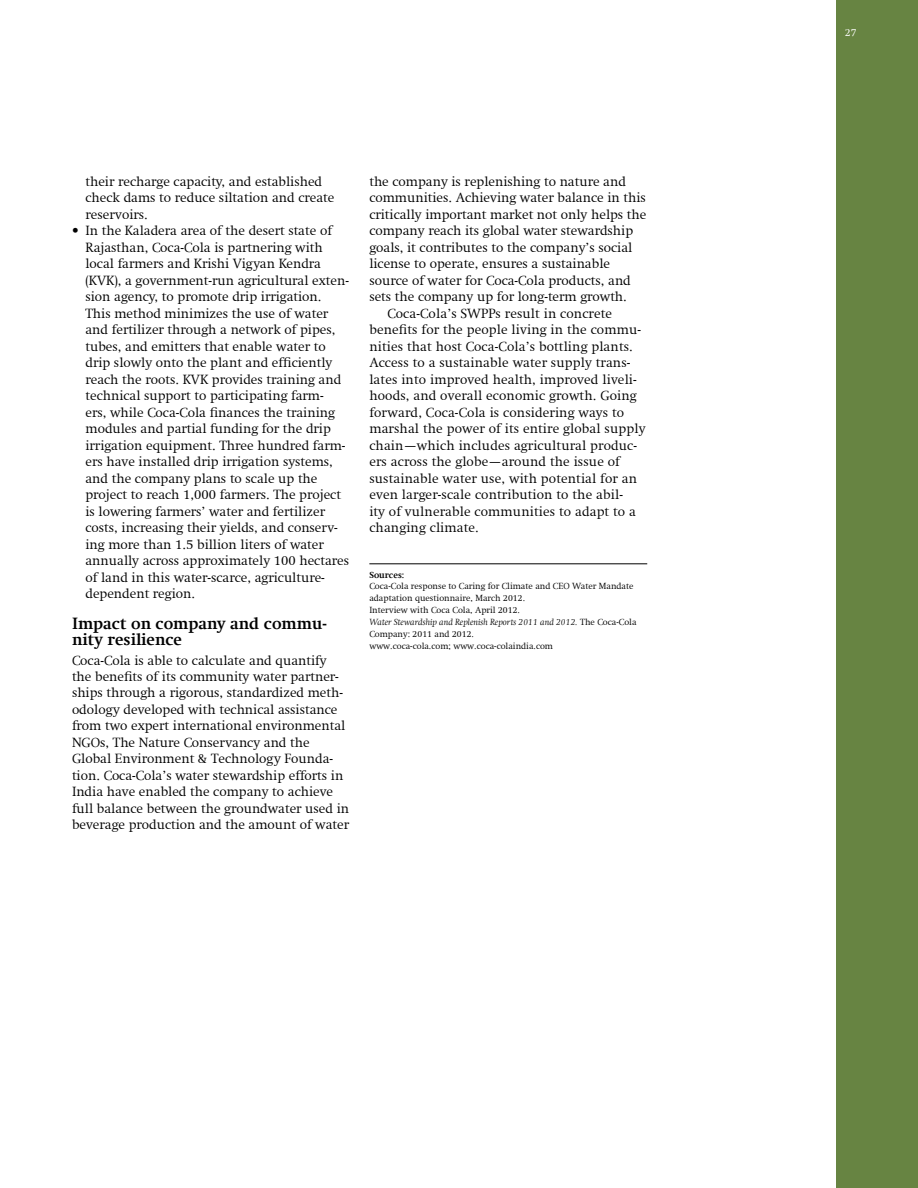
<style>
.page{position:relative;width:918px;height:1188px;background:#fff}
.page>*{position:absolute;margin:0;border:0;box-sizing:border-box;transform-origin:0 0}
.t1{font:700 16.5px/16.5px "Swift Com";color:#000}
.t2{font:300 13.5px/16.5px "Swift Com";color:#000}
.t3{font:300 10.5px "Swift Com";color:#fff}
.t4{font:300 9px/12px "Swift Com";color:#000}
.t5{font:700 9px "Swift Com";color:#000}
.s1{font-style:italic}
</style>
<div class="page">
<div style="left:837px;top:0;width:81px;height:1188px;background:#678442"></div>
<hr style="left:369px;top:564px;width:278px;height:1px;background:#000">
<p class="t2" style="left:86px;top:173px;width:250px">their recharge capacity, and established check dams to reduce siltation and create reservoirs.</p>
<p class="t2" style="left:86px;top:223px;width:265px;text-indent:-14px">• In the Kaladera area of the desert state of Rajasthan, Coca-Cola is partnering with local farmers and Krishi Vigyan Kendra (KVK), a government-run agricultural exten&shy;sion agency, to promote drip irrigation.<br>This method minimizes the use of water and fertilizer through a network of pipes, tubes, and emitters that enable water to drip slowly onto the plant and efficiently reach the roots. KVK provides training and technical support to participating farm-<br>ers, while Coca-Cola finances the training modules and partial funding for the drip irrigation equipment. Three hundred farm&shy;ers have installed drip irrigation systems, and the company plans to scale up the project to reach 1,000 farmers. The project is lowering farmers’ water and fertilizer costs, increasing their yields, and conserv&shy;ing more than 1.5 billion liters of water annually across approximately 100 hectares of land in this water-scarce, agriculture&shy;dependent region.</p>
<p class="t1" style="left:72px;top:615px;width:256px">Impact on company and commu&shy;nity resilience</p>
<p class="t2" style="left:72px;top:652px;width:279px">Coca-Cola is able to calculate and quantify the benefits of its community water partner&shy;ships through a rigorous, standardized meth&shy;odology developed with technical assistance from two expert international environmental NGOs, The Nature Conservancy and the Global Environment &amp; Technology Founda&shy;tion. Coca-Cola’s water stewardship efforts in India have enabled the company to achieve full balance between the groundwater used in beverage production and the amount of water</p>
<p class="t2" style="left:369px;top:173px;width:258px">the company is replenishing to nature and</p>
<p class="t2" style="left:369px;top:190px;width:278px">communities. Achieving water balance in this</p>
<p class="t2" style="left:369px;top:206px;width:279px">critically important market not only helps the</p>
<p class="t2" style="left:369px;top:223px;width:265px">company reach its global water stewardship</p>
<p class="t2" style="left:369px;top:239px;width:264px">goals, it contributes to the company’s social</p>
<p class="t2" style="left:369px;top:256px;width:242px">license to operate, ensures a sustainable</p>
<p class="t2" style="left:369px;top:272px;width:263px">source of water for Coca-Cola products, and</p>
<p class="t2" style="left:369px;top:289px;width:259px">sets the company up for long-term growth.</p>
<p class="t2" style="left:387px;top:305px;width:226px">Coca-Cola’s SWPPs result in concrete</p>
<p class="t2" style="left:369px;top:322px;width:273px">benefits for the people living in the commu-</p>
<p class="t2" style="left:369px;top:338px;width:265px">nities that host Coca-Cola’s bottling plants.</p>
<p class="t2" style="left:369px;top:355px;width:263px">Access to a sustainable water supply trans-</p>
<p class="t2" style="left:369px;top:371px;width:269px">lates into improved health, improved liveli-</p>
<p class="t2" style="left:369px;top:388px;width:269px">hoods, and overall economic growth. Going</p>
<p class="t2" style="left:369px;top:404px;width:256px">forward, Coca-Cola is considering ways to</p>
<p class="t2" style="left:369px;top:421px;width:278px">marshal the power of its entire global supply</p>
<p class="t2" style="left:369px;top:437px;width:269px">chain—which includes agricultural produc-</p>
<p class="t2" style="left:369px;top:454px;width:252px">ers across the globe—around the issue of</p>
<p class="t2" style="left:369px;top:470px;width:269px">sustainable water use, with potential for an</p>
<p class="t2" style="left:369px;top:487px;width:255px">even larger-scale contribution to the abil-</p>
<p class="t2" style="left:369px;top:503px;width:268px">ity of vulnerable communities to adapt to a</p>
<p class="t2" style="left:369px;top:520px;width:111px">changing climate.</p>
<p class="t5" style="left:369px;top:569px;width:36px">Sources:</p>
<p class="t4" style="left:369px;top:580px;width:269px">Coca-Cola response to Caring for Climate and CEO Water Mandate adaptation questionnaire, March 2012.<br>Interview with Coca Cola, April 2012.<br><span class="s1">Water Stewardship and Replenish Reports 2011 and 2012.</span> The Coca-Cola Company: 2011 and 2012.<br>www.coca-cola.com; www.coca-colaindia.com</p>
<p class="t3" style="left:845px;top:26px;width:13px">27</p>
</div>
